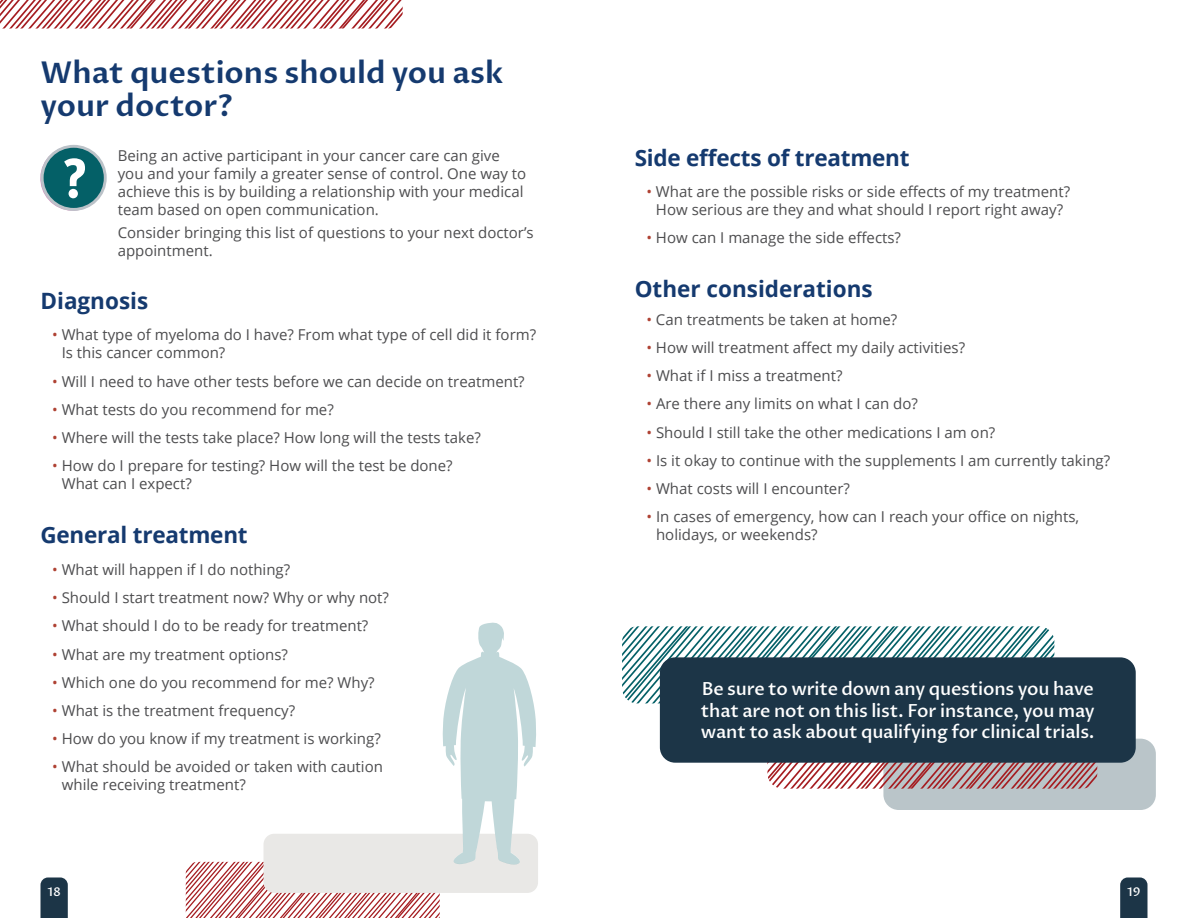
<style>
.page{position:relative;width:1188px;height:918px;background:#fff}
.page>*{position:absolute;margin:0;border:0;box-sizing:border-box;transform-origin:0 0}
.t1{font:600 30px/33px "Proza Libre";color:#153a6f}
.t2{font:700 22.5px "Open Sans";letter-spacing:-.01em;color:#153a6f}
.t3{font:500 18px/21.6px "Proza Libre";letter-spacing:-.01em;color:#fff;text-align:justify}
.t4{font:15px/18px "Open Sans";color:#4d4d4f}
.t5{font:500 12px "Proza Libre";color:#fff}
.s1{color:#af4233}
</style>
<div class="page">
<svg style="left:40px;top:878px;width:28px;height:40px"></svg>
<svg style="left:1120px;top:878px;width:27px;height:40px"></svg>
<div style="left:883px;top:739px;width:273px;height:71px;background:#bac5c9;border-radius:15px"></div>
<svg style="left:767px;top:763px;width:330px;height:26px"></svg>
<svg style="left:40px;top:144px;width:67px;height:67px"></svg>
<svg style="left:622px;top:626px;width:432px;height:77px"></svg>
<svg style="left:0;top:0;width:403px;height:29px"></svg>
<svg style="left:186px;top:622px;width:351px;height:296px"></svg>
<hr style="left:488px;top:661px;width:4px;height:12px;background:#c0d7d9;border-radius:2px">
<div style="left:660px;top:657px;width:476px;height:106px;background:#1c3547;border-radius:15px"></div>
<h1 class="t1" style="left:41px;top:57px;width:464px">What questions should you ask your doctor?</h1>
<p class="t4" style="left:118px;top:146px;width:410px">Being an active participant in your cancer care can give you and your family a greater sense of control. One way to achieve this is by building a relationship with your medical team based on open communication.</p>
<p class="t4" style="left:118px;top:223px;width:418px">Consider bringing this list of questions to your next doctor’s appointment.</p>
<h2 class="t2" style="left:40px;top:285px;width:109px">Diagnosis</h2>
<p class="t4" style="left:62px;top:325px;width:476px;text-indent:-10px"><span class="s1">•</span> What type of myeloma do I have? From what type of cell did it form?<br>Is this cancer common?</p>
<p class="t4" style="left:52px;top:372px;width:474px"><span class="s1">•</span> Will I need to have other tests before we can decide on treatment?</p>
<p class="t4" style="left:52px;top:400px;width:283px"><span class="s1">•</span> What tests do you recommend for me?</p>
<p class="t4" style="left:52px;top:428px;width:430px"><span class="s1">•</span> Where will the tests take place? How long will the tests take?</p>
<p class="t4" style="left:62px;top:456px;width:392px;text-indent:-10px"><span class="s1">•</span> How do I prepare for testing? How will the test be done?<br>What can I expect?</p>
<h2 class="t2" style="left:40px;top:519px;width:209px">General treatment</h2>
<p class="t4" style="left:52px;top:560px;width:240px"><span class="s1">•</span> What will happen if I do nothing?</p>
<p class="t4" style="left:52px;top:588px;width:338px"><span class="s1">•</span> Should I start treatment now? Why or why not?</p>
<p class="t4" style="left:52px;top:617px;width:318px"><span class="s1">•</span> What should I do to be ready for treatment?</p>
<p class="t4" style="left:52px;top:645px;width:237px"><span class="s1">•</span> What are my treatment options?</p>
<p class="t4" style="left:52px;top:673px;width:324px"><span class="s1">•</span> Which one do you recommend for me? Why?</p>
<p class="t4" style="left:52px;top:701px;width:244px"><span class="s1">•</span> What is the treatment frequency?</p>
<p class="t4" style="left:52px;top:729px;width:330px"><span class="s1">•</span> How do you know if my treatment is working?</p>
<p class="t4" style="left:62px;top:758px;width:323px;text-indent:-10px"><span class="s1">•</span> What should be avoided or taken with caution while receiving treatment?</p>
<h2 class="t2" style="left:635px;top:142px;width:276px">Side effects of treatment</h2>
<p class="t4" style="left:646px;top:182px;width:425px;text-align:center"><span class="s1">•</span> What are the possible risks or side effects of my treatment?<br>How serious are they and what should I report right away?</p>
<p class="t4" style="left:646px;top:229px;width:256px"><span class="s1">•</span> How can I manage the side effects?</p>
<h2 class="t2" style="left:635px;top:272px;width:240px">Other considerations</h2>
<p class="t4" style="left:646px;top:310px;width:252px"><span class="s1">•</span> Can treatments be taken at home?</p>
<p class="t4" style="left:646px;top:338px;width:320px"><span class="s1">•</span> How will treatment affect my daily activities?</p>
<p class="t4" style="left:646px;top:366px;width:198px"><span class="s1">•</span> What if I miss a treatment?</p>
<p class="t4" style="left:646px;top:394px;width:273px"><span class="s1">•</span> Are there any limits on what I can do?</p>
<p class="t4" style="left:646px;top:423px;width:350px"><span class="s1">•</span> Should I still take the other medications I am on?</p>
<p class="t4" style="left:647px;top:451px;width:465px"><span class="s1">•</span> Is it okay to continue with the supplements I am currently taking?</p>
<p class="t4" style="left:647px;top:479px;width:205px"><span class="s1">•</span> What costs will I encounter?</p>
<p class="t4" style="left:656px;top:507px;width:425px;text-indent:-10px"><span class="s1">•</span> In cases of emergency, how can I reach your office on nights, holidays, or weekends?</p>
<p class="t3" style="left:701px;top:678px;width:395px">Be sure to write down any questions you have that are not on this list. For instance, you may want to ask about qualifying for clinical trials.</p>
<p class="t5" style="left:47px;top:885px;width:15px">18</p>
<p class="t5" style="left:1127px;top:885px;width:15px">19</p>
</div>
